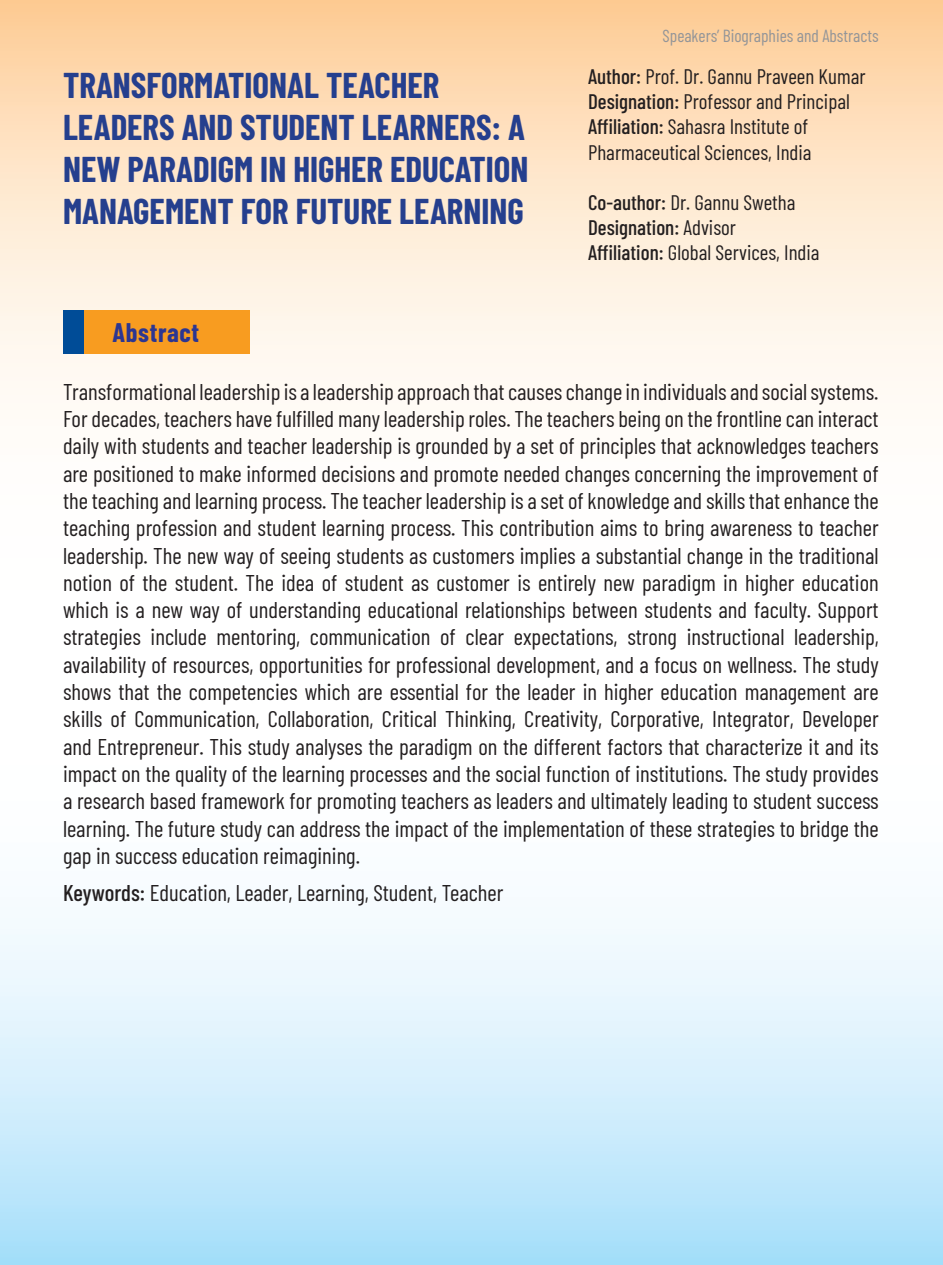
<style>
.page{position:relative;width:943px;height:1265px;background:#fff}
.page>*{position:absolute;margin:0;border:0;box-sizing:border-box;transform-origin:0 0}
.topic{font:700 35px/42px "Barlow Condensed";color:#253f8e}
.Paragraph_Style_1{font:700 26.25px "Barlow Condensed";letter-spacing:.025em;color:#2c3691}
.abstract{font:22.75px/27.3px "Barlow Condensed";color:#231f20;text-align:justify}
.t1{font:21px/25.2px "Barlow Condensed";color:#231f20}
.t2{font:500 21px "Barlow Condensed";color:#231f20}
.t3{font:17.5px "Barlow Condensed";color:#939598}
.s1{font-weight:500}
.s2{font-weight:400}
</style>
<div class="page">
<img style="left:0;top:0;width:943px;height:1265px">
<div style="left:63px;top:311px;width:187px;height:43px;background:#f89c20"></div>
<div style="left:63px;top:311px;width:21px;height:43px;background:#004c97"></div>
<p class="topic" style="left:63px;top:62px;width:467px">TRANSFORMATIONAL TEACHER<br>LEADERS AND STUDENT LEARNERS: A<br>NEW PARADIGM IN HIGHER EDUCATION<br>MANAGEMENT FOR FUTURE LEARNING</p>
<p class="Paragraph_Style_1" style="left:113px;top:314px;width:88px">Abstract</p>
<p class="t3" style="left:662px;top:24px;width:218px">Speakers’ Biographies and Abstracts</p>
<p class="t1" style="left:588px;top:62px;width:279px"><span class="s1">Author:</span> Prof. Dr. Gannu Praveen Kumar</p>
<p class="t1" style="left:588px;top:88px;width:263px"><span class="s1">Designation:</span> Professor and Principal</p>
<p class="t1" style="left:588px;top:113px;width:225px"><span class="s1">Affiliation:</span> Sahasra Institute of<br>Pharmaceutical Sciences, India</p>
<p class="t1" style="left:588px;top:188px;width:209px"><span class="s1">Co-author:</span> Dr. Gannu Swetha</p>
<p class="t2" style="left:588px;top:213px;width:149px">Designation: <span class="s2">Advisor</span></p>
<p class="t1" style="left:588px;top:239px;width:233px"><span class="s1">Affiliation:</span> Global Services, India</p>
<p class="abstract" style="left:63px;top:376px;width:817px">Transformational leadership is a leadership approach that causes change in individuals and social systems.<br>For decades, teachers have fulfilled many leadership roles. The teachers being on the frontline can interact daily with students and teacher leadership is grounded by a set of principles that acknowledges teachers are positioned to make informed decisions and promote needed changes concerning the improvement of the teaching and learning process. The teacher leadership is a set of knowledge and skills that enhance the teaching profession and student learning process. This contribution aims to bring awareness to teacher leadership. The new way of seeing students as customers implies a substantial change in the traditional notion of the student. The idea of student as customer is entirely new paradigm in higher education which is a new way of understanding educational relationships between students and faculty. Support strategies include mentoring, communication of clear expectations, strong instructional leadership, availability of resources, opportunities for professional development, and a focus on wellness. The study shows that the competencies which are essential for the leader in higher education management are skills of Communication, Collaboration, Critical Thinking, Creativity, Corporative, Integrator, Developer and Entrepreneur. This study analyses the paradigm on the different factors that characterize it and its impact on the quality of the learning processes and the social function of institutions. The study provides a research based framework for promoting teachers as leaders and ultimately leading to student success learning. The future study can address the impact of the implementation of these strategies to bridge the gap in success education reimagining.</p>
<p class="abstract" style="left:63px;top:878px;width:442px"><span class="s1">Keywords:</span> Education, Leader, Learning, Student, Teacher</p>
</div>
